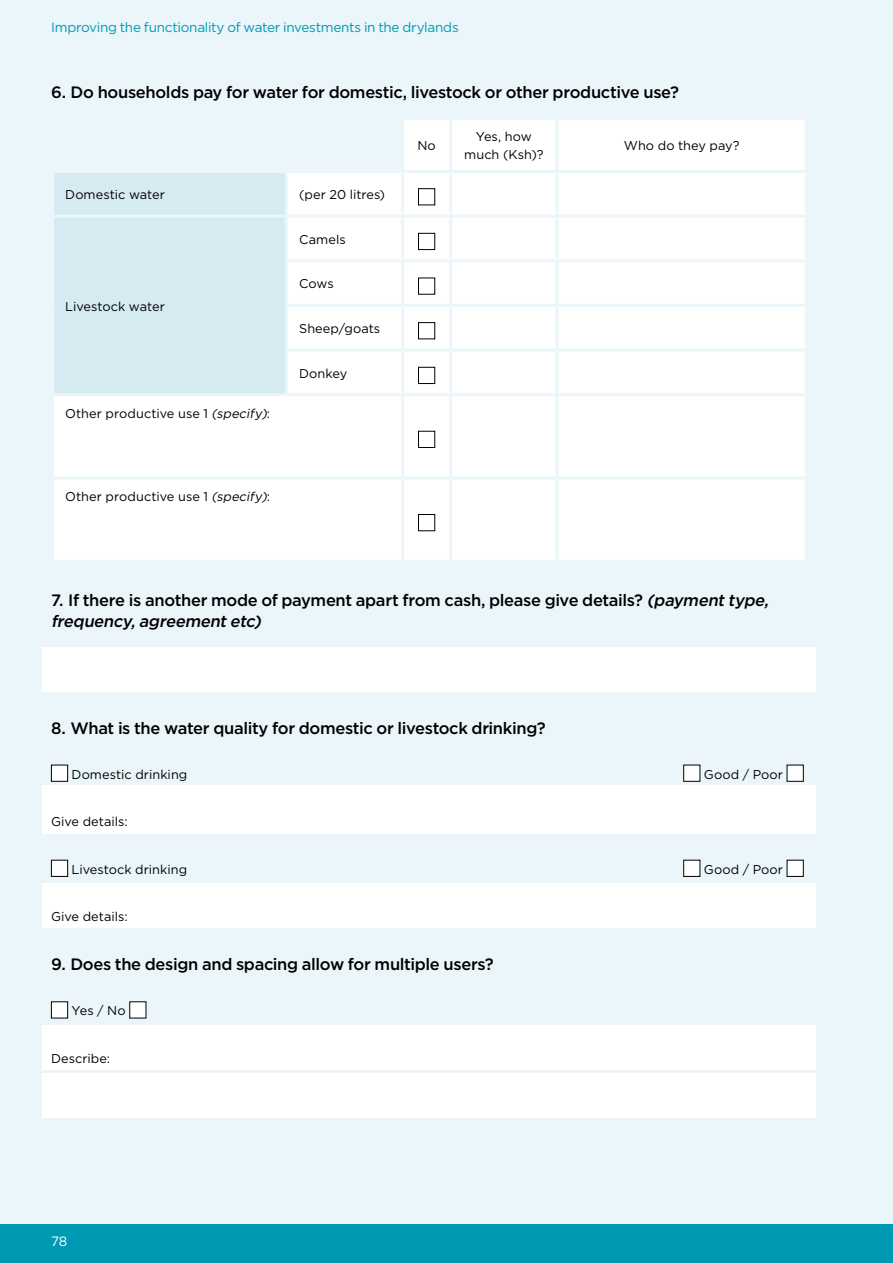
<style>
.page{position:relative;width:893px;height:1263px;background:#eaf6f9}
.page>*{position:absolute;margin:0;border:0;box-sizing:border-box;transform-origin:0 0}
.t1{font:500 16.5px/21px "Gotham";letter-spacing:-.02em;color:#000}
.t2{font:13.5px "Gotham";letter-spacing:-.02em;color:#0099b3}
.t3{font:13.5px "Gotham";color:#fff}
.ADA-AnnexBodyStatic{font:12.75px "Gotham";letter-spacing:.005em;color:#000}
.ADA-AnnexBodyWriting{font:12.75px "Gotham";color:#000}
.ADA-AnnexTableBody{font:12.75px/17.2px "Gotham";letter-spacing:.005em;color:#000;text-align:center}
.s1{font-style:italic}
</style>
<div class="page">
<div style="left:43px;top:647px;width:773px;height:44px;background:#fff"></div>
<div style="left:43px;top:785px;width:773px;height:49px;background:#fff"></div>
<div style="left:43px;top:883px;width:773px;height:45px;background:#fff"></div>
<div style="left:43px;top:1025px;width:773px;height:45px;background:#fff"></div>
<div style="left:43px;top:1073px;width:773px;height:44px;background:#fff"></div>
<svg style="left:54px;top:120px;width:751px;height:440px;background:#fdfefe"></svg>
<div style="left:54px;top:173px;width:231px;height:220px;background:#d5ebf1"></div>
<hr style="left:285px;top:120px;width:3px;height:50px;background:#eaf6f9">
<hr style="left:401px;top:120px;width:3px;height:50px;background:#eaf6f9">
<hr style="left:449px;top:120px;width:3px;height:50px;background:#eaf6f9">
<hr style="left:556px;top:120px;width:3px;height:50px;background:#eaf6f9">
<hr style="left:51px;top:170px;width:235px;height:3px;background:#eaf6f9">
<hr style="left:286px;top:170px;width:117px;height:3px;background:#eaf6f9">
<hr style="left:285px;top:173px;width:3px;height:42px;background:#eaf6f9">
<hr style="left:403px;top:170px;width:48px;height:3px;background:#eaf6f9">
<hr style="left:401px;top:173px;width:3px;height:42px;background:#eaf6f9">
<hr style="left:451px;top:170px;width:106px;height:3px;background:#eaf6f9">
<hr style="left:449px;top:173px;width:3px;height:42px;background:#eaf6f9">
<hr style="left:557px;top:170px;width:251px;height:3px;background:#eaf6f9">
<hr style="left:556px;top:173px;width:3px;height:42px;background:#eaf6f9">
<hr style="left:51px;top:215px;width:235px;height:3px;background:#eaf6f9">
<hr style="left:286px;top:215px;width:117px;height:3px;background:#eaf6f9">
<hr style="left:285px;top:218px;width:3px;height:41px;background:#eaf6f9">
<hr style="left:403px;top:215px;width:48px;height:3px;background:#eaf6f9">
<hr style="left:401px;top:218px;width:3px;height:41px;background:#eaf6f9">
<hr style="left:451px;top:215px;width:106px;height:3px;background:#eaf6f9">
<hr style="left:449px;top:218px;width:3px;height:41px;background:#eaf6f9">
<hr style="left:557px;top:215px;width:251px;height:3px;background:#eaf6f9">
<hr style="left:556px;top:218px;width:3px;height:41px;background:#eaf6f9">
<hr style="left:285px;top:259px;width:118px;height:3px;background:#eaf6f9">
<hr style="left:285px;top:262px;width:3px;height:42px;background:#eaf6f9">
<hr style="left:403px;top:259px;width:48px;height:3px;background:#eaf6f9">
<hr style="left:401px;top:262px;width:3px;height:42px;background:#eaf6f9">
<hr style="left:451px;top:259px;width:106px;height:3px;background:#eaf6f9">
<hr style="left:449px;top:262px;width:3px;height:42px;background:#eaf6f9">
<hr style="left:557px;top:259px;width:251px;height:3px;background:#eaf6f9">
<hr style="left:556px;top:262px;width:3px;height:42px;background:#eaf6f9">
<hr style="left:285px;top:304px;width:118px;height:3px;background:#eaf6f9">
<hr style="left:285px;top:307px;width:3px;height:42px;background:#eaf6f9">
<hr style="left:403px;top:304px;width:48px;height:3px;background:#eaf6f9">
<hr style="left:401px;top:307px;width:3px;height:42px;background:#eaf6f9">
<hr style="left:451px;top:304px;width:106px;height:3px;background:#eaf6f9">
<hr style="left:449px;top:307px;width:3px;height:42px;background:#eaf6f9">
<hr style="left:557px;top:304px;width:251px;height:3px;background:#eaf6f9">
<hr style="left:556px;top:307px;width:3px;height:42px;background:#eaf6f9">
<hr style="left:285px;top:349px;width:118px;height:3px;background:#eaf6f9">
<hr style="left:285px;top:352px;width:3px;height:41px;background:#eaf6f9">
<hr style="left:403px;top:349px;width:48px;height:3px;background:#eaf6f9">
<hr style="left:401px;top:352px;width:3px;height:41px;background:#eaf6f9">
<hr style="left:451px;top:349px;width:106px;height:3px;background:#eaf6f9">
<hr style="left:449px;top:352px;width:3px;height:41px;background:#eaf6f9">
<hr style="left:557px;top:349px;width:251px;height:3px;background:#eaf6f9">
<hr style="left:556px;top:352px;width:3px;height:41px;background:#eaf6f9">
<hr style="left:403px;top:393px;width:48px;height:3px;background:#eaf6f9">
<hr style="left:451px;top:393px;width:106px;height:3px;background:#eaf6f9">
<hr style="left:449px;top:396px;width:3px;height:80px;background:#eaf6f9">
<hr style="left:557px;top:393px;width:251px;height:3px;background:#eaf6f9">
<hr style="left:556px;top:396px;width:3px;height:80px;background:#eaf6f9">
<hr style="left:403px;top:476px;width:48px;height:3px;background:#eaf6f9">
<hr style="left:451px;top:476px;width:106px;height:3px;background:#eaf6f9">
<hr style="left:449px;top:479px;width:3px;height:81px;background:#eaf6f9">
<hr style="left:557px;top:476px;width:251px;height:3px;background:#eaf6f9">
<hr style="left:556px;top:479px;width:3px;height:81px;background:#eaf6f9">
<hr style="left:51px;top:393px;width:235px;height:3px;background:#eaf6f9">
<hr style="left:286px;top:393px;width:117px;height:3px;background:#eaf6f9">
<hr style="left:401px;top:396px;width:3px;height:80px;background:#eaf6f9">
<hr style="left:51px;top:476px;width:235px;height:3px;background:#eaf6f9">
<hr style="left:286px;top:476px;width:117px;height:3px;background:#eaf6f9">
<hr style="left:401px;top:479px;width:3px;height:81px;background:#eaf6f9">
<div style="left:418px;top:189px;width:17px;height:16px;background:#fff"></div>
<div style="left:418px;top:188px;width:17px;height:17px;border:1px solid #000"></div>
<div style="left:418px;top:233px;width:17px;height:17px;background:#fff"></div>
<div style="left:418px;top:233px;width:17px;height:17px;border:1px solid #000"></div>
<div style="left:418px;top:278px;width:17px;height:16px;background:#fff"></div>
<div style="left:418px;top:323px;width:17px;height:16px;background:#fff"></div>
<div style="left:418px;top:322px;width:17px;height:17px;border:1px solid #000"></div>
<div style="left:418px;top:367px;width:17px;height:16px;background:#fff"></div>
<div style="left:418px;top:367px;width:17px;height:17px;border:1px solid #000"></div>
<div style="left:418px;top:431px;width:17px;height:16px;background:#fff"></div>
<div style="left:418px;top:431px;width:17px;height:17px;border:1px solid #000"></div>
<div style="left:418px;top:514px;width:17px;height:17px;background:#fff"></div>
<div style="left:418px;top:514px;width:17px;height:17px;border:1px solid #000"></div>
<div style="left:51px;top:765px;width:17px;height:16px;background:#fff"></div>
<div style="left:51px;top:765px;width:17px;height:17px;border:1px solid #000"></div>
<div style="left:684px;top:765px;width:16px;height:16px;background:#fff"></div>
<div style="left:683px;top:765px;width:17px;height:17px;border:1px solid #000"></div>
<div style="left:787px;top:765px;width:16px;height:16px;background:#fff"></div>
<div style="left:787px;top:765px;width:17px;height:17px;border:1px solid #000"></div>
<div style="left:51px;top:860px;width:17px;height:16px;background:#fff"></div>
<div style="left:51px;top:860px;width:17px;height:17px;border:1px solid #000"></div>
<div style="left:684px;top:860px;width:16px;height:16px;background:#fff"></div>
<div style="left:683px;top:860px;width:17px;height:17px;border:1px solid #000"></div>
<div style="left:787px;top:860px;width:16px;height:16px;background:#fff"></div>
<div style="left:787px;top:860px;width:17px;height:17px;border:1px solid #000"></div>
<div style="left:51px;top:1002px;width:17px;height:16px;background:#fff"></div>
<div style="left:51px;top:1001px;width:17px;height:17px;border:1px solid #000"></div>
<div style="left:130px;top:1002px;width:16px;height:16px;background:#fff"></div>
<div style="left:0;top:1224px;width:893px;height:39px;background:#0099b3"></div>
<p class="t2" style="left:51px;top:19px;width:409px">Improving the functionality of water investments in the drylands</p>
<p class="t1" style="left:51px;top:82px;width:629px">6. Do households pay for water for domestic, livestock or other productive use?</p>
<p class="ADA-AnnexBodyStatic" style="left:65px;top:186px;width:101px">Domestic water</p>
<p class="ADA-AnnexBodyStatic" style="left:299px;top:186px;width:88px">(per 20 litres)</p>
<p class="ADA-AnnexBodyStatic" style="left:65px;top:298px;width:101px">Livestock water</p>
<p class="ADA-AnnexBodyStatic" style="left:65px;top:405px;width:206px">Other productive use 1 <span class="s1">(specify)</span>:</p>
<p class="ADA-AnnexBodyStatic" style="left:65px;top:488px;width:206px">Other productive use 1 <span class="s1">(specify)</span>:</p>
<p class="ADA-AnnexBodyStatic" style="left:299px;top:231px;width:48px">Camels</p>
<p class="ADA-AnnexBodyStatic" style="left:299px;top:275px;width:36px">Cows</p>
<p class="ADA-AnnexBodyStatic" style="left:299px;top:320px;width:83px">Sheep/goats</p>
<p class="ADA-AnnexBodyStatic" style="left:299px;top:365px;width:50px">Donkey</p>
<p class="ADA-AnnexTableBody" style="left:417px;top:137px;width:20px">No</p>
<p class="ADA-AnnexTableBody" style="left:464px;top:128px;width:81px">Yes, how much (Ksh)?</p>
<p class="ADA-AnnexTableBody" style="left:624px;top:137px;width:117px">Who do they pay?</p>
<p class="t1" style="left:51px;top:589px;width:723px">7. If there is another mode of payment apart from cash, please give details? <span class="s1">(paymenttype, frequency,agreementetc)</span></p>
<p class="t1" style="left:51px;top:717px;width:496px">8. What is the water quality for domestic or livestock drinking?</p>
<p class="ADA-AnnexBodyStatic" style="left:72px;top:766px;width:117px">Domestic drinking</p>
<p class="ADA-AnnexBodyStatic" style="left:704px;top:766px;width:81px">Good / Poor</p>
<p class="ADA-AnnexBodyWriting" style="left:51px;top:813px;width:78px">Give details:</p>
<p class="ADA-AnnexBodyStatic" style="left:72px;top:861px;width:117px">Livestock drinking</p>
<p class="ADA-AnnexBodyStatic" style="left:704px;top:861px;width:81px">Good / Poor</p>
<p class="ADA-AnnexBodyWriting" style="left:51px;top:909px;width:78px">Give details:</p>
<p class="t1" style="left:51px;top:954px;width:444px">9. Does the design and spacing allow for multiple users?</p>
<p class="ADA-AnnexBodyStatic" style="left:72px;top:1003px;width:56px">Yes / No</p>
<p class="ADA-AnnexBodyWriting" style="left:51px;top:1050px;width:61px">Describe:</p>
<p class="t3" style="left:51px;top:1232px;width:18px">78</p>
</div>
